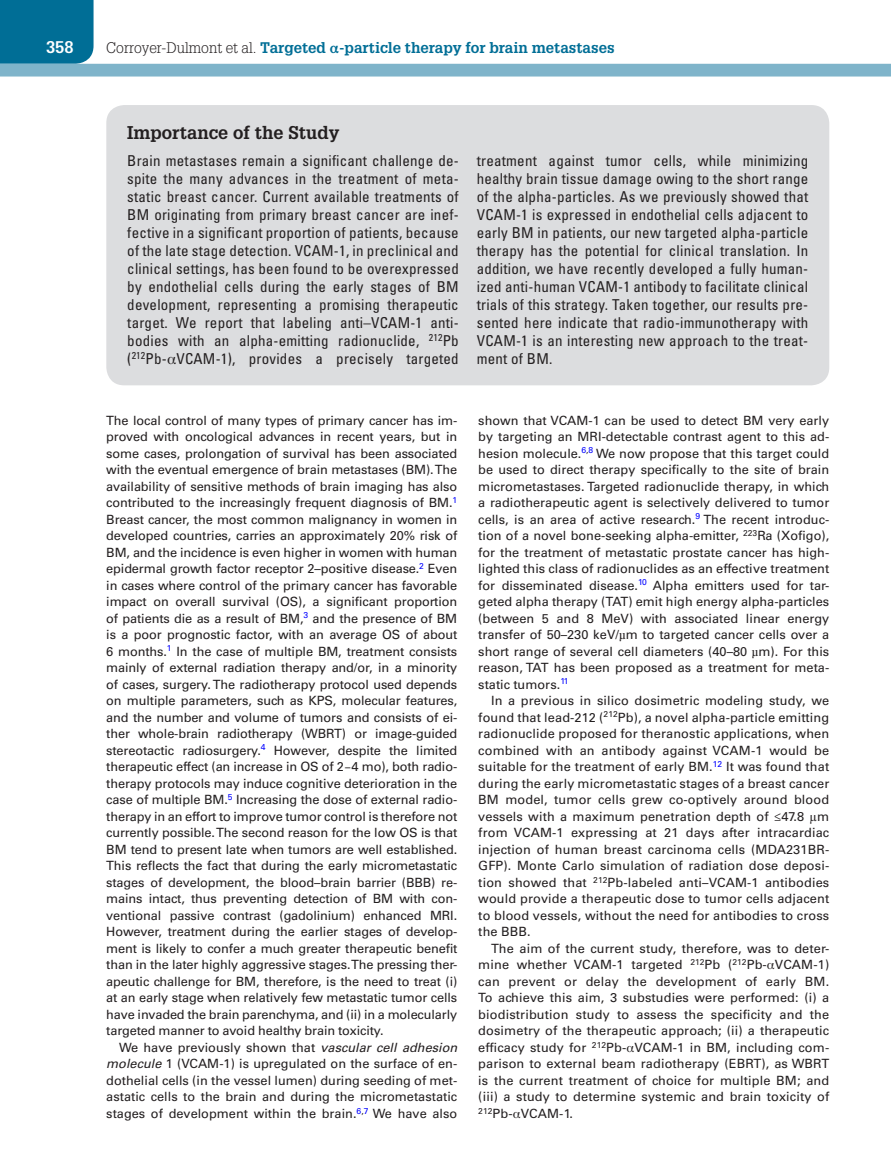
<style>
.page{position:relative;width:891px;height:1175px;background:#fff}
.page>*{position:absolute;margin:0;border:0;box-sizing:border-box;transform-origin:0 0}
.t1{font:700 18px "Glypha LT Std";color:#231f20}
.t2{font:700 16.5px "Glypha LT Std";color:#fff}
.t3{font:condensed 15px/18px "Univers LT Std";letter-spacing:.015em;color:#231f20;text-align:justify}
.t4{font:700 15px "Glypha LT Std";color:#006e96}
.t5{font:12.75px/16.5px "Univers LT Std";color:#231f20;text-align:justify}
.s1{font-weight:300;color:#231f20}
.s2{font-family:"Gandhari Unicode"}
.s3{font-family:"Gandhari Unicode";font-stretch:normal}
.s4{font-style:italic}
</style>
<div class="page">
<div style="left:0;top:0;width:94px;height:64px;background:#006e96"></div>
<div style="left:0;top:64px;width:891px;height:12px;background:#7fb4ca"></div>
<div style="left:106px;top:105px;width:723px;height:280px;background:#dcdddf;border-radius:18px"></div>
<p class="t2" style="left:46px;top:37px;width:29px">358</p>
<p class="t4" style="left:106px;top:38px;width:510px"><span class="s1">Corroyer-Dulmont et al.</span> Targeted <span class="s2">α</span>-particle therapy for brain metastases</p>
<h1 class="t1" style="left:127px;top:121px;width:214px">Importance of the Study</h1>
<p class="t3" style="left:127px;top:151px;width:333px">Brain metastases remain a significant challenge de&shy;spite the many advances in the treatment of meta&shy;static breast cancer. Current available treatments of BM originating from primary breast cancer are inef&shy;fective in a significant proportion of patients, because of the late stage detection. VCAM-1, in preclinical and clinical settings, has been found to be overexpressed by endothelial cells during the early stages of BM development, representing a promising therapeutic target. We report that labeling anti–VCAM-1 anti&shy;bodies with an alpha-emitting radionuclide, <sup>212</sup>Pb (<sup>212</sup>Pb-<span class="s3">α</span>VCAM-1), provides a precisely targeted</p>
<p class="t3" style="left:477px;top:151px;width:333px">treatment against tumor cells, while minimizing healthy brain tissue damage owing to the short range of the alpha-particles. As we previously showed that VCAM-1 is expressed in endothelial cells adjacent to early BM in patients, our new targeted alpha-particle therapy has the potential for clinical translation. In addition, we have recently developed a fully human&shy;ized anti-human VCAM-1 antibody to facilitate clinical trials of this strategy. Taken together, our results pre&shy;sented here indicate that radio-immunotherapy with VCAM-1 is an interesting new approach to the treat&shy;ment of BM.</p>
<p class="t5" style="left:106px;top:412px;width:353px">The local control of many types of primary cancer has im&shy;proved with oncological advances in recent years, but in some cases, prolongation of survival has been associated with the eventual emergence of brain metastases (BM). The availability of sensitive methods of brain imaging has also contributed to the increasingly frequent diagnosis of BM.<sup>1<br></sup>Breast cancer, the most common malignancy in women in developed countries, carries an approximately 20% risk of BM, and the incidence is even higher in women with human epidermal growth factor receptor 2–positive disease.<sup>2</sup> Even in cases where control of the primary cancer has favorable impact on overall survival (OS), a significant proportion of patients die as a result of BM,<sup>3</sup> and the presence of BM is a poor prognostic factor, with an average OS of about 6 months.<sup>1</sup> In the case of multiple BM, treatment consists mainly of external radiation therapy and/or, in a minority of cases, surgery. The radiotherapy protocol used depends on multiple parameters, such as KPS, molecular features, and the number and volume of tumors and consists of ei&shy;ther whole-brain radiotherapy (WBRT) or image-guided stereotactic radiosurgery.<sup>4</sup> However, despite the limited therapeutic effect (an increase in OS of 2<span class="s2">‒</span>4 mo), both radio&shy;therapy protocols may induce cognitive deterioration in the case of multiple BM.<sup>5</sup> Increasing the dose of external radio&shy;therapy in an effort to improve tumor control is therefore not currently possible. The second reason for the low OS is that BM tend to present late when tumors are well established.<br>This reflects the fact that during the early micrometastatic stages of development, the blood–brain barrier (BBB) re&shy;mains intact, thus preventing detection of BM with con&shy;ventional passive contrast (gadolinium) enhanced MRI.<br>However, treatment during the earlier stages of develop&shy;ment is likely to confer a much greater therapeutic benefit than in the later highly aggressive stages. The pressing ther&shy;apeutic challenge for BM, therefore, is the need to treat (i) at an early stage when relatively few metastatic tumor cells have invaded the brain parenchyma, and (ii) in a molecularly targeted manner to avoid healthy brain toxicity.</p>
<p class="t5" style="left:106px;top:1039px;width:353px;text-indent:13px">We have previously shown that <span class="s4">vascular cell adhesion molecule</span> 1 (VCAM-1) is upregulated on the surface of en&shy;dothelial cells (in the vessel lumen) during seeding of met&shy;astatic cells to the brain and during the micrometastatic stages of development within the brain.<sup>6</sup><sup>,</sup><sup>7</sup> We have also</p>
<p class="t5" style="left:478px;top:412px;width:353px">shown that VCAM-1 can be used to detect BM very early by targeting an MRI-detectable contrast agent to this ad&shy;hesion molecule.<sup>6</sup><sup>,</sup><sup>8</sup> We now propose that this target could be used to direct therapy specifically to the site of brain micrometastases. Targeted radionuclide therapy, in which a radiotherapeutic agent is selectively delivered to tumor cells, is an area of active research.<sup>9</sup> The recent introduc&shy;tion of a novel bone-seeking alpha-emitter, <sup>223</sup>Ra (Xofigo), for the treatment of metastatic prostate cancer has high&shy;lighted this class of radionuclides as an effective treatment for disseminated disease.<sup>10</sup> Alpha emitters used for tar&shy;geted alpha therapy (TAT) emit high energy alpha-particles (between 5 and 8 MeV) with associated linear energy transfer of 50–230 keV/<span class="s2">µ</span>m to targeted cancer cells over a short range of several cell diameters (40–80 <span class="s2">µ</span>m). For this reason, TAT has been proposed as a treatment for meta&shy;static tumors.<sup>11</sup></p>
<p class="t5" style="left:478px;top:692px;width:353px;text-indent:13px">In a previous in silico dosimetric modeling study, we found that lead-212 (<sup>212</sup>Pb), a novel alpha-particle emitting radionuclide proposed for theranostic applications, when combined with an antibody against VCAM-1 would be suitable for the treatment of early BM.<sup>12</sup> It was found that during the early micrometastatic stages of a breast cancer BM model, tumor cells grew co-optively around blood vessels with a maximum penetration depth of ≤47.8 <span class="s2">μ</span>m from VCAM-1 expressing at 21 days after intracardiac injection of human breast carcinoma cells (MDA231BR-GFP). Monte Carlo simulation of radiation dose deposi&shy;tion showed that <sup>212</sup>Pb-labeled anti–VCAM-1 antibodies would provide a therapeutic dose to tumor cells adjacent to blood vessels, without the need for antibodies to cross the BBB.</p>
<p class="t5" style="left:478px;top:940px;width:353px;text-indent:13px">The aim of the current study, therefore, was to deter&shy;mine whether VCAM-1 targeted <sup>212</sup>Pb (<sup>212</sup>Pb-<span class="s2">α</span>VCAM-1) can prevent or delay the development of early BM.<br>To achieve this aim, 3 substudies were performed: (i) a biodistribution study to assess the specificity and the dosimetry of the therapeutic approach; (ii) a therapeutic efficacy study for <sup>212</sup>Pb-<span class="s2">α</span>VCAM-1 in BM, including com&shy;parison to external beam radiotherapy (EBRT), as WBRT is the current treatment of choice for multiple BM; and (iii) a study to determine systemic and brain toxicity of <sup>212</sup>Pb-<span class="s2">α</span>VCAM-1.</p>
</div>
